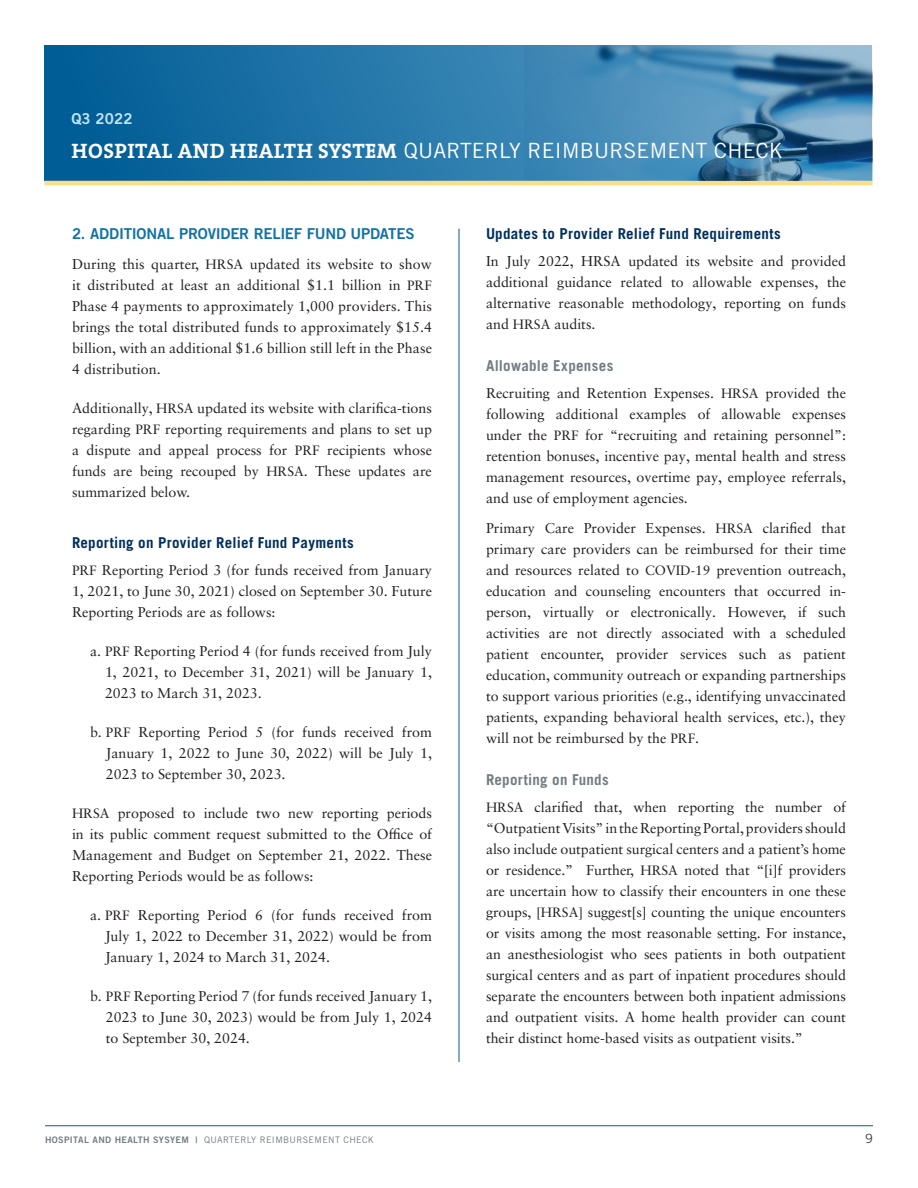
<style>
.page{position:relative;width:918px;height:1188px;background:#fff}
.page>*{position:absolute;margin:0;border:0;box-sizing:border-box;transform-origin:0 0}
.t1{font:21px "Trade Gothic LT Pro";letter-spacing:.01em;color:#fff}
.HED_1__TG_B2_11{font:700 15px "Trade Gothic LT Pro";letter-spacing:.02em;color:#002f5c}
.HED_1__TG_B2_11-2{font:15px "Trade Gothic LT Pro Bd 2";letter-spacing:-.015em;color:#1272a7}
.HED_1__TG_B2_11-3{font:700 15px "Trade Gothic LT Pro";letter-spacing:.02em;color:#717d83}
.t2{font:15px "Trade Gothic LT Pro Bd 2";letter-spacing:.01em;color:#c2e5f5}
.LIST_1__S_9{font:14.25px/21px "Sabon LT Pro";color:#231f20;text-align:justify}
.t3{font:12.75px "Trade Gothic LT Pro";color:#3e3e3f}
.t4{font:9px "Trade Gothic LT Pro";letter-spacing:.04em;color:#717d83}
.s1{font-family:"The Serif B W7";font-weight:700}
.s2{font-size:13.5px}
.s3{font-family:"Trade Gothic LT Pro Bd 2"}
</style>
<div class="page">
<hr style="left:45px;top:1125px;width:828px;height:1px;background:#005d95">
<hr style="left:44px;top:181px;width:828px;height:4px;background:#ffdc86">
<svg style="left:44px;top:45px;width:480px;height:136px;background:#1a6fa3"></svg>
<img style="left:524px;top:45px;width:349px;height:136px">
<hr style="left:459px;top:229px;width:1px;height:833px;background:#005d95">
<p class="t2" style="left:71px;top:109px;width:63px">Q3 2022</p>
<h1 class="t1" style="left:72px;top:138px;width:713px"><span class="s1">HOSPITAL AND HEALTH SYSTEM</span> QUARTERLY REIMBURSEMENT CHECK</h1>
<p class="HED_1__TG_B2_11-2" style="left:72px;top:225px;width:344px">2. ADDITIONAL PROVIDER RELIEF FUND UPDATES</p>
<p class="LIST_1__S_9" style="left:72px;top:254px;width:362px">During this quarter, <span class="s2">HRSA</span> updated its website to show it distributed at least an additional $1.1 billion in <span class="s2">PRF </span>Phase 4 payments to approximately 1,000 providers. This brings the total distributed funds to approximately $15.4 billion, with an additional $1.6 billion still left in the Phase 4 distribution.</p>
<p class="LIST_1__S_9" style="left:72px;top:398px;width:362px">Additionally, <span class="s2">HRSA</span> updated its website with clarifica-tions regarding <span class="s2">PRF</span> reporting requirements and plans to set up a dispute and appeal process for <span class="s2">PRF</span> recipients whose funds are being recouped by <span class="s2">HRSA</span>. These updates are summarized below.</p>
<p class="HED_1__TG_B2_11" style="left:72px;top:534px;width:283px">Reporting on Provider Relief Fund Payments</p>
<p class="LIST_1__S_9" style="left:72px;top:560px;width:362px"><span class="s2">PRF</span> Reporting Period 3 (for funds received from January 1, 2021, to June 30, 2021) closed on September 30. Future Reporting Periods are as follows:</p>
<p class="LIST_1__S_9" style="left:105px;top:641px;width:328px;text-indent:-15px">a. <span class="s2">PRF</span> Reporting Period 4 (for funds received from July 1, 2021, to December 31, 2021) will be January 1, 2023 to March 31, 2023.</p>
<p class="LIST_1__S_9" style="left:106px;top:722px;width:328px;text-indent:-16px">b. <span class="s2">PRF</span> Reporting Period 5 (for funds received from January 1, 2022 to June 30, 2022) will be July 1, 2023 to September 30, 2023.</p>
<p class="LIST_1__S_9" style="left:72px;top:803px;width:362px"><span class="s2">HRSA</span> proposed to include two new reporting periods in its public comment request submitted to the Office of Management and Budget on September 21, 2022. These Reporting Periods would be as follows:</p>
<p class="LIST_1__S_9" style="left:105px;top:905px;width:328px;text-indent:-15px">a. <span class="s2">PRF</span> Reporting Period 6 (for funds received from July 1, 2022 to December 31, 2022) would be from January 1, 2024 to March 31, 2024.</p>
<p class="LIST_1__S_9" style="left:106px;top:986px;width:328px;text-indent:-16px">b. <span class="s2">PRF</span> Reporting Period 7 (for funds received January 1, 2023 to June 30, 2023) would be from July 1, 2024 to September 30, 2024.</p>
<p class="HED_1__TG_B2_11" style="left:486px;top:225px;width:296px">Updates to Provider Relief Fund Requirements</p>
<p class="LIST_1__S_9" style="left:486px;top:251px;width:362px">In July 2022, HRSA updated its website and provided additional guidance related to allowable expenses, the alternative reasonable methodology, reporting on funds and <span class="s2">HRSA</span> audits.</p>
<p class="HED_1__TG_B2_11-3" style="left:486px;top:357px;width:129px">Allowable Expenses</p>
<p class="LIST_1__S_9" style="left:486px;top:383px;width:362px">Recruiting and Retention Expenses. <span class="s2">HRSA</span> provided the following additional examples of allowable expenses under the <span class="s2">PRF</span> for “recruiting and retaining personnel”: retention bonuses, incentive pay, mental health and stress management resources, overtime pay, employee referrals, and use of employment agencies.</p>
<p class="LIST_1__S_9" style="left:486px;top:518px;width:362px">Primary Care Provider Expenses. <span class="s2">HRSA</span> clarified that primary care providers can be reimbursed for their time and resources related to <span class="s2">COVID-19</span> prevention outreach, education and counseling encounters that occurred in&shy;person, virtually or electronically. However, if such activities are not directly associated with a scheduled patient encounter, provider services such as patient education, community outreach or expanding partnerships to support various priorities (e.g., identifying unvaccinated patients, expanding behavioral health services, etc.), they will not be reimbursed by the <span class="s2">PRF</span>.</p>
<p class="HED_1__TG_B2_11-3" style="left:486px;top:771px;width:124px">Reporting on Funds</p>
<p class="LIST_1__S_9" style="left:486px;top:797px;width:362px"><span class="s2">HRSA</span> clarified that, when reporting the number of “Outpatient Visits” in the Reporting Portal, providers should also include outpatient surgical centers and a patient’s home or residence.” Further, <span class="s2">HRSA</span> noted that “[i]f providers are uncertain how to classify their encounters in one these groups, <span class="s2">[HRSA]</span> suggest[s] counting the unique encounters or visits among the most reasonable setting. For instance, an anesthesiologist who sees patients in both outpatient surgical centers and as part of inpatient procedures should separate the encounters between both inpatient admissions and outpatient visits. A home health provider can count their distinct home-based visits as outpatient visits.”</p>
<p class="t4" style="left:45px;top:1134px;width:330px"><span class="s3">HOSPITAL AND HEALTH SYSYEM |</span> QUARTERLY REIMBURSEMENT CHECK</p>
<p class="t3" style="left:865px;top:1131px;width:9px">9</p>
</div>
